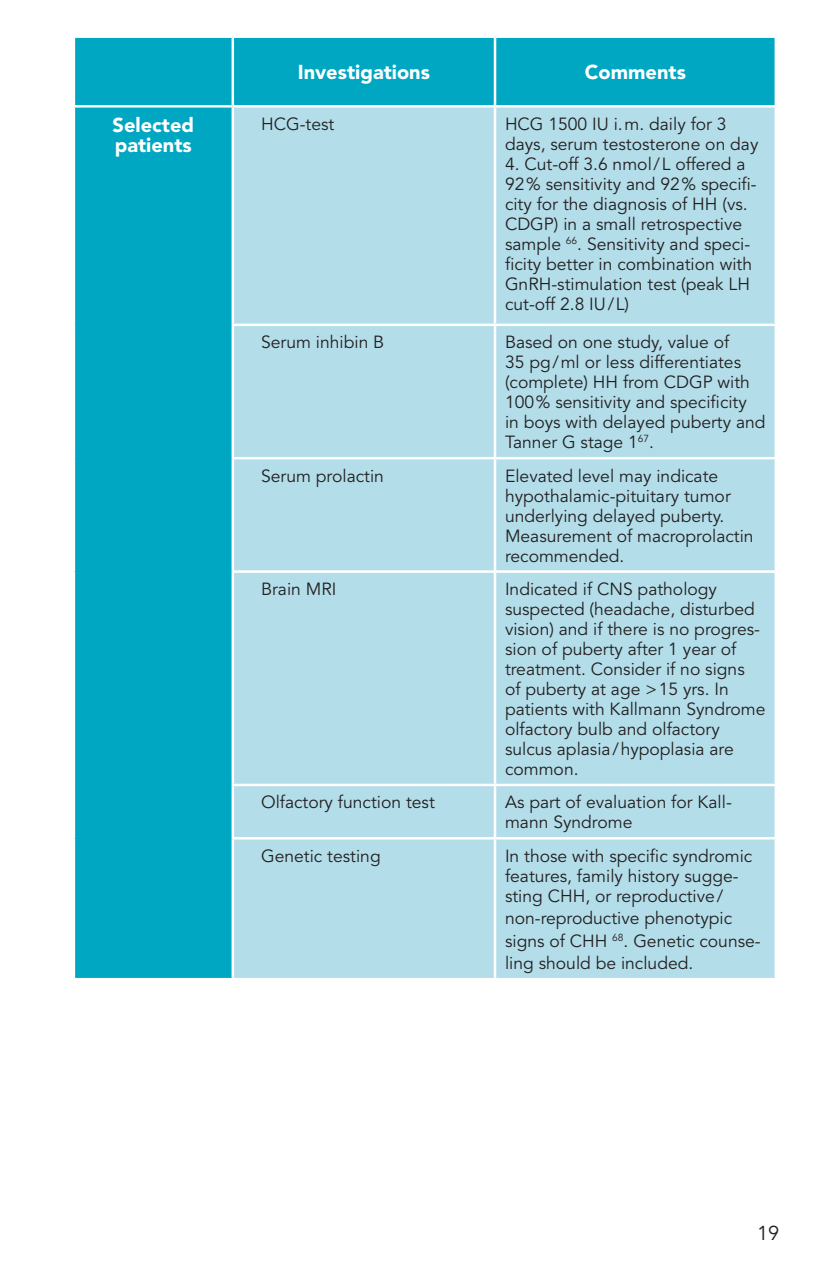
<style>
.page{position:relative;width:815px;height:1276px;background:#fff}
.page>*{position:absolute;margin:0;border:0;box-sizing:border-box;transform-origin:0 0}
.Text{font:900 20px "Avenir";color:#fff}
.t1{font:20px "Avenir";color:#231f20}
.Text-2{font:17.5px/20px "Avenir";color:#231f20}
</style>
<div class="page">
<div style="left:75px;top:38px;width:700px;height:940px;background:#00a7c2"></div>
<div style="left:234px;top:108px;width:541px;height:870px;background:#b3dde9"></div>
<hr style="left:232px;top:38px;width:2px;height:67px;background:#fff">
<hr style="left:494px;top:38px;width:2px;height:67px;background:#fff">
<hr style="left:73px;top:105px;width:160px;height:3px;background:#fff">
<hr style="left:233px;top:105px;width:262px;height:3px;background:#fff">
<hr style="left:232px;top:108px;width:2px;height:215px;background:#fff">
<hr style="left:495px;top:105px;width:282px;height:3px;background:#fff">
<hr style="left:494px;top:108px;width:2px;height:215px;background:#fff">
<hr style="left:232px;top:323px;width:263px;height:3px;background:#fff">
<hr style="left:232px;top:326px;width:2px;height:131px;background:#fff">
<hr style="left:495px;top:323px;width:282px;height:3px;background:#fff">
<hr style="left:494px;top:326px;width:2px;height:131px;background:#fff">
<hr style="left:232px;top:457px;width:263px;height:2px;background:#fff">
<hr style="left:232px;top:459px;width:2px;height:111px;background:#fff">
<hr style="left:495px;top:457px;width:282px;height:2px;background:#fff">
<hr style="left:494px;top:459px;width:2px;height:111px;background:#fff">
<hr style="left:232px;top:570px;width:263px;height:3px;background:#fff">
<hr style="left:232px;top:573px;width:2px;height:210px;background:#fff">
<hr style="left:495px;top:570px;width:282px;height:3px;background:#fff">
<hr style="left:494px;top:573px;width:2px;height:210px;background:#fff">
<hr style="left:232px;top:783px;width:263px;height:3px;background:#fff">
<hr style="left:232px;top:786px;width:2px;height:51px;background:#fff">
<hr style="left:495px;top:783px;width:282px;height:3px;background:#fff">
<hr style="left:494px;top:786px;width:2px;height:51px;background:#fff">
<hr style="left:232px;top:837px;width:263px;height:2px;background:#fff">
<hr style="left:232px;top:839px;width:2px;height:139px;background:#fff">
<hr style="left:495px;top:837px;width:282px;height:2px;background:#fff">
<hr style="left:494px;top:839px;width:2px;height:139px;background:#fff">
<p class="Text" style="left:113px;top:112px;width:83px">Selected</p>
<p class="Text" style="left:115px;top:132px;width:79px">patients</p>
<p class="Text" style="left:298px;top:60px;width:134px">Investigations</p>
<p class="Text" style="left:585px;top:60px;width:103px">Comments</p>
<p class="Text-2" style="left:261px;top:114px;width:75px">HCG-test</p>
<p class="Text-2" style="left:505px;top:114px;width:255px">HCG 1500 IU i.m. daily for 3 days, serum testosterone on day</p>
<p class="Text-2" style="left:505px;top:154px;width:253px">4. Cut-off 3.6 nmol/L offered a<br>92% sensitivity and 92% specifi&shy;city for the diagnosis of HH (vs.<br>CDGP) in a small retrospective sample <sup>66</sup>. Sensitivity and speci&shy;ficity better in combination with<br>GnRH-stimulation test (peak LH cut-off 2.8 IU/L)</p>
<p class="Text-2" style="left:261px;top:333px;width:125px">Serum inhibin B</p>
<p class="Text-2" style="left:505px;top:333px;width:262px">Based on one study, value of<br>35 pg/ml or less differentiates (complete) HH from CDGP with<br>100% sensitivity and specificity<br>in boys with delayed puberty and<br>Tanner G stage 1<sup>67</sup>.</p>
<p class="Text-2" style="left:261px;top:466px;width:124px">Serum prolactin</p>
<p class="Text-2" style="left:505px;top:466px;width:250px">Elevated level may indicate hypothalamic-pituitary tumor underlying delayed puberty.<br>Measurement of macroprolactin recommended.</p>
<p class="Text-2" style="left:261px;top:579px;width:77px">Brain MRI</p>
<p class="Text-2" style="left:505px;top:579px;width:262px">Indicated if CNS pathology suspected (headache, disturbed vision) and if there is no progres&shy;sion of puberty after 1 year of treatment. Consider if no signs<br>of puberty at age &gt;15 yrs. In patients with Kallmann Syndrome olfactory bulb and olfactory sulcus aplasia/hypoplasia are common.</p>
<p class="Text-2" style="left:261px;top:793px;width:175px">Olfactory function test</p>
<p class="Text-2" style="left:505px;top:793px;width:228px">As part of evaluation for Kall&shy;mann Syndrome</p>
<p class="Text-2" style="left:261px;top:846px;width:121px">Genetic testing</p>
<p class="Text-2" style="left:505px;top:846px;width:249px">In those with specific syndromic features, family history sugge&shy;sting CHH, or reproductive/</p>
<p class="Text-2" style="left:505px;top:907px;width:257px;line-height:22.5px">non-reproductive phenotypic signs of CHH <sup>68</sup>. Genetic counse&shy;ling should be included.</p>
<p class="t1" style="left:757px;top:1221px;width:24px">19</p>
</div>
